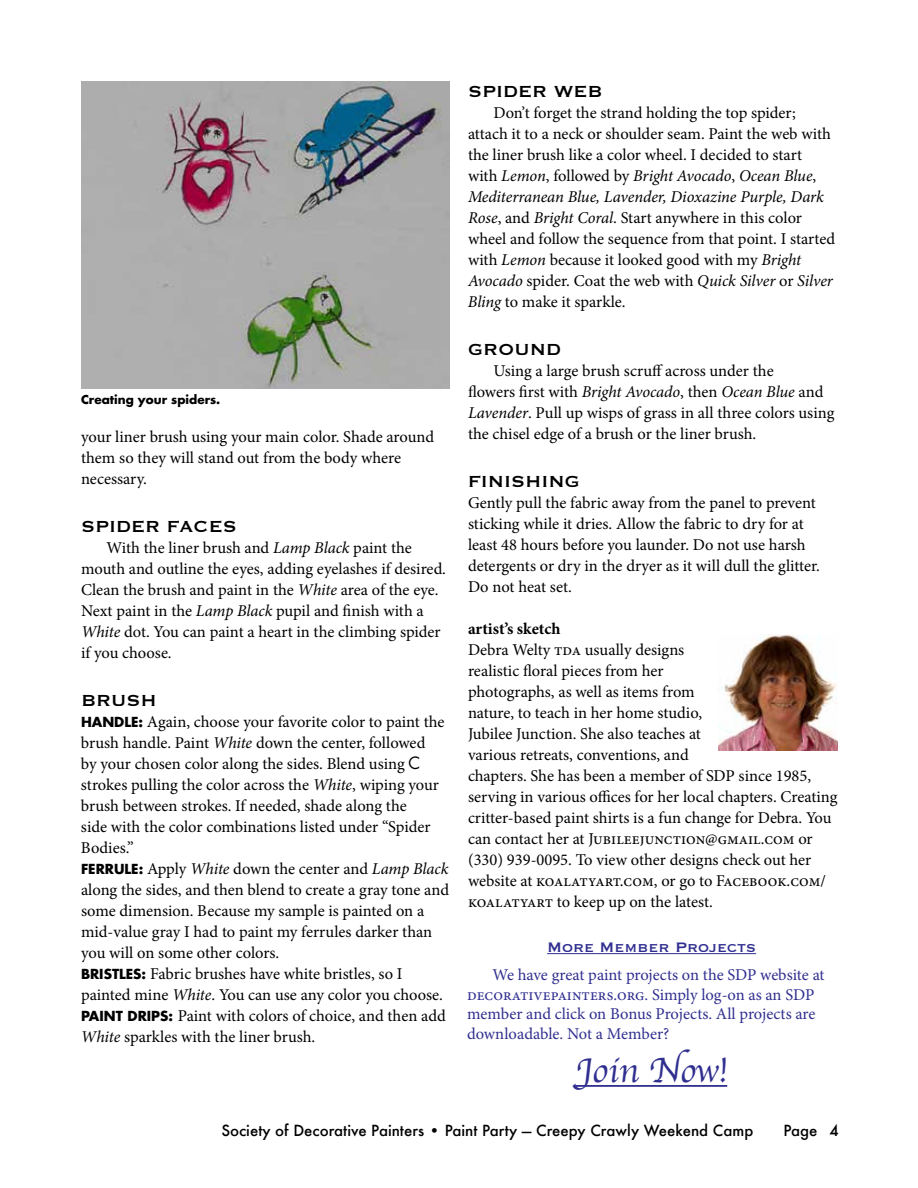
<style>
.page{position:relative;width:918px;height:1188px;background:#fff}
.page>*{position:absolute;margin:0;border:0;box-sizing:border-box;transform-origin:0 0}
.t1{font:36px "Apple Chancery";color:#302f90}
.t2{font:21px "Copperplate";color:#000}
.t3{font:18px "Copperplate";color:#302f90}
.t4{font:16.5px/21px "Minion Pro";color:#000}
.t5{font:16.5px/19.5px "Minion Pro";color:#302f90}
.t6{font:700 16.5px "Minion Pro";color:#000}
.t7{font:500 15px "Futura";color:#000}
.t8{font:700 13.5px "Futura";color:#000}
.t9{font:700 12px "Futura";color:#000}
.s1{font-style:italic}
.s2{font-family:"Futura";font-weight:700;font-size:13.5px}
.s3{font-family:"Futura"}
</style>
<div class="page">
<hr style="left:547px;top:953px;width:209px;height:1px;background:#302f90">
<hr style="left:576px;top:1085px;width:151px;height:2px;background:#302f90">
<img style="left:81px;top:81px;width:369px;height:307px">
<img style="left:719px;top:635px;width:119px;height:115px">
<p class="t9" style="left:81px;top:391px;width:141px">Creating your spiders.</p>
<p class="t4" style="left:81px;top:427px;width:355px">your liner brush using your main color. Shade around them so they will stand out from the body where necessary.</p>
<p class="t2" style="left:81px;top:513px;width:157px">SPIDER FACES</p>
<p class="t4" style="left:81px;top:538px;width:367px;text-indent:25px">With the liner brush and <span class="s1">Lamp Black</span> paint the mouth and outline the eyes, adding eyelashes if desired.<br>Clean the brush and paint in the <span class="s1">White</span> area of the eye.<br>Next paint in the <span class="s1">Lamp Black</span> pupil and finish with a <span class="s1">White</span> dot. You can paint a heart in the climbing spider if you choose.</p>
<p class="t2" style="left:81px;top:687px;width:77px">BRUSH</p>
<p class="t4" style="left:81px;top:712px;width:365px"><span class="s2">HANDLE :</span> Again, choose your favorite color to paint the brush handle. Paint <span class="s1">White</span> down the center, followed by your chosen color along the sides. Blend using <span class="s3">C </span>strokes pulling the color across the <span class="s1">White</span>, wiping your brush between strokes. If needed, shade along the<br>side with the color combinations listed under “Spider Bodies.”</p>
<p class="t8" style="left:81px;top:860px;width:17px">FERR</p>
<p class="t4" style="left:81px;top:859px;width:370px;text-indent:33px"><span class="s2">ULE :</span> Apply <span class="s1">White</span> down the center and <span class="s1">Lamp Black </span>along the sides, and then blend to create a gray tone and some dimension. Because my sample is painted on a mid-value gray I had to paint my ferrules darker than you will on some other colors.<br><span class="s2">BRISTLE S:</span> Fabric brushes have white bristles, so I painted mine <span class="s1">White</span>. You can use any color you choose.<br><span class="s2">PAINT DRIPS:</span> Paint with colors of choice, and then add <span class="s1">White</span> sparkles with the liner brush.</p>
<p class="t2" style="left:468px;top:78px;width:136px">SPIDER WEB</p>
<p class="t4" style="left:468px;top:102px;width:369px;text-indent:25px">Don’t forget the strand holding the top spider; attach it to a neck or shoulder seam. Paint the web with the liner brush like a color wheel. I decided to start with <span class="s1">Lemon</span>, followed by <span class="s1">Bright Avocado</span>, <span class="s1">Ocean Blue</span>, <span class="s1">Mediterranean Blue, Lavender, Dioxazine Purple, Dark Rose</span>, and <span class="s1">Bright Coral</span>. Start anywhere in this color wheel and follow the sequence from that point. I started with <span class="s1">Lemon</span> because it looked good with my <span class="s1">Bright Avocado</span> spider. Coat the web with <span class="s1">Quick Silver</span> or <span class="s1">Silver Bling</span> to make it sparkle.</p>
<p class="t2" style="left:468px;top:336px;width:95px">GROUND</p>
<p class="t4" style="left:468px;top:360px;width:368px">Using a large brush scruff across under the<br>flowers first with <span class="s1">Bright Avocado</span>, then <span class="s1">Ocean Blue</span> and <span class="s1">Lavender</span>. Pull up wisps of grass in all three colors using the chisel edge of a brush or the liner brush.</p>
<p class="t2" style="left:468px;top:468px;width:113px">FINISHING</p>
<p class="t4" style="left:468px;top:492px;width:354px">Gently pull the fabric away from the panel to prevent sticking while it dries. Allow the fabric to dry for at least 48 hours before you launder. Do not use harsh detergents or dry in the dryer as it will dull the glitter.<br>Do not heat set.</p>
<p class="t6" style="left:468px;top:617px;width:94px">artist’s sketch</p>
<p class="t4" style="left:468px;top:639px;width:371px">Debra Welty tda usually designs<br>realistic floral pieces from her<br>photographs, as well as items from<br>nature, to teach in her home studio,<br>Jubilee Junction. She also teaches at<br>various retreats, conventions, and<br>chapters. She has been a member of SDP since 1985, serving in various offices for her local chapters. Creating critter-based paint shirts is a fun change for Debra. You can contact her at Jubileejunction@gmail.com or (330) 939-0095. To view other designs check out her website at koalatyart.com, or go to Facebook.com/ koalatyart to keep up on the latest.</p>
<p class="t3" style="left:547px;top:935px;width:210px">More Member Projects</p>
<p class="t5" style="left:467px;top:965px;width:359px;text-indent:25px">We have great paint projects on the SDP website at decorativepainters.org. Simply log-on as an SDP member and click on Bonus Projects. All projects are downloadable. Not a Member?</p>
<h1 class="t1" style="left:576px;top:1042px;width:153px">Join Now!</h1>
<p class="t7" style="left:221px;top:1120px;width:534px">Society of Decorative Painters • Paint Party — Creepy Crawly Weekend Camp</p>
<p class="t7" style="left:783px;top:1120px;width:57px">Page 4</p>
</div>
